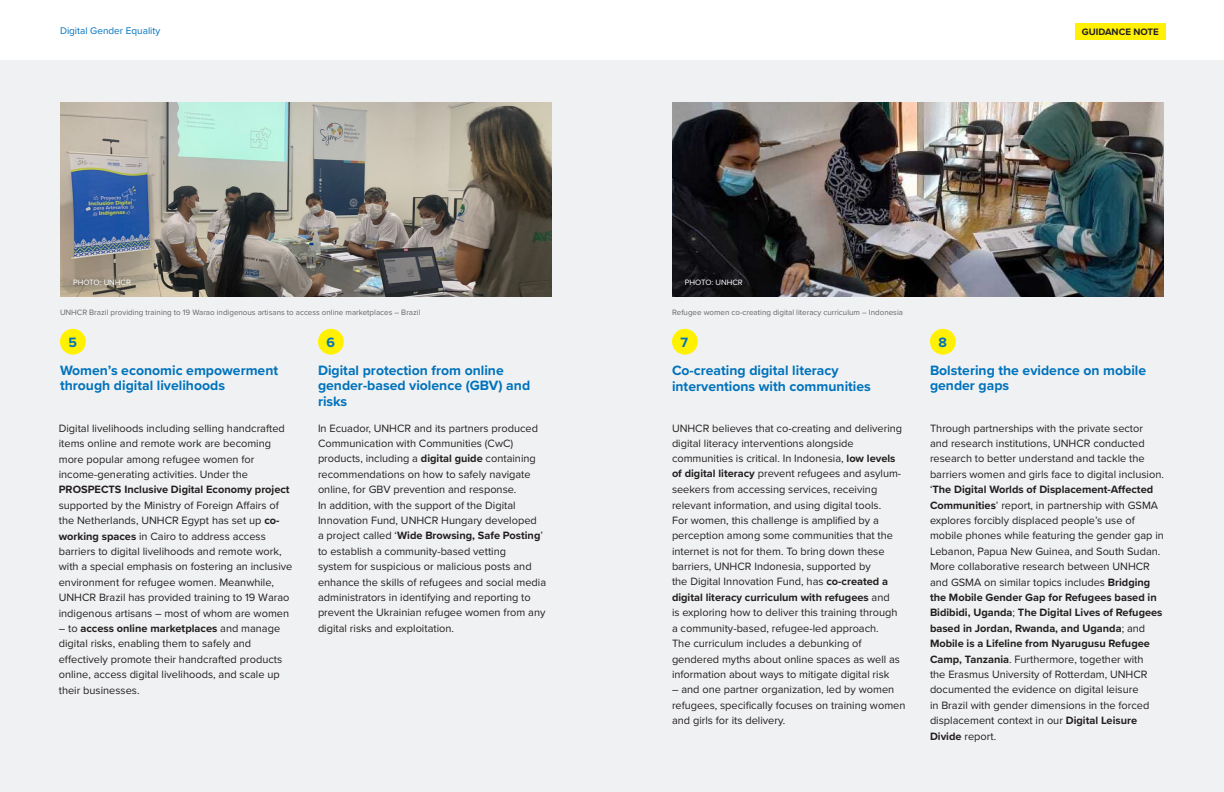
<style>
.page{position:relative;width:1224px;height:792px;background:#fff}
.page>*{position:absolute;margin:0;border:0;box-sizing:border-box;transform-origin:0 0}
.Body_Copy{font:700 14px/15.4px "Proxima Nova";color:#0073bd}
.Captions{font:700 14px/27.8px "Proxima Nova";color:#0073bd}
.Body_Copy-2{font:11px/15.4px "Proxima Nova";color:#231f20}
.Captions-2{font:11px/15.4px "Proxima Nova";color:#231f20}
.Body_Copy-3{font:10px "Proxima Nova";color:#0073bd}
.Body_Copy-4{font:700 9.7px "Proxima Nova";color:#231f20}
.Captions-3{font:8px "Proxima Nova";color:#666}
.Captions-4{font:8px "Proxima Nova";color:#fff}
.s1{font-weight:700}
</style>
<div class="page">
<div style="left:0;top:60px;width:1224px;height:732px;background:#f0f1f2"></div>
<div style="left:60px;top:329px;width:26px;height:26px;background:#fff101;border-radius:50%"></div>
<div style="left:318px;top:329px;width:26px;height:26px;background:#fff101;border-radius:50%"></div>
<div style="left:672px;top:329px;width:26px;height:26px;background:#fff101;border-radius:50%"></div>
<div style="left:930px;top:329px;width:26px;height:26px;background:#fff101;border-radius:50%"></div>
<img style="left:60px;top:102px;width:492px;height:194px">
<img style="left:672px;top:102px;width:492px;height:194px">
<div style="left:1075px;top:23px;width:91px;height:16px;background:#fff101"></div>
<p class="Body_Copy-3" style="left:60px;top:23px;width:102px">Digital Gender Equality</p>
<p class="Body_Copy-4" style="left:1082px;top:24px;width:79px">GUIDANCE NOTE</p>
<p class="Captions-4" style="left:73px;top:277px;width:59px">PHOTO: UNHCR</p>
<p class="Captions-4" style="left:685px;top:277px;width:59px">PHOTO: UNHCR</p>
<p class="Captions-3" style="left:60px;top:306px;width:362px">UNHCR Brazil providing training to 19 Warao indigenous artisans to access online marketplaces – Brazil</p>
<p class="Captions-3" style="left:672px;top:306px;width:233px">Refugee women co-creating digital literacy curriculum – Indonesia</p>
<p class="Captions" style="left:672px;top:328px;width:168px;text-indent:8px">7<br>Co-creating digital literacy</p>
<p class="Captions" style="left:672px;top:372px;width:200px">interventions with communities</p>
<p class="Captions-2" style="left:672px;top:420px;width:232px">UNHCR believes that co-creating and delivering digital literacy interventions alongside communities is critical. In Indonesia, <span class="s1">low levels of digital literacy</span> prevent refugees and asylum&shy;seekers from accessing services, receiving relevant information, and using digital tools.<br>For women, this challenge is amplified by a perception among some communities that the internet is not for them. To bring down these barriers, UNHCR Indonesia, supported by<br>the Digital Innovation Fund, has <span class="s1">co-created a digital literacy curriculum with refugees</span> and<br>is exploring how to deliver this training through a community-based, refugee-led approach.<br>The curriculum includes a debunking of gendered myths about online spaces as well as information about ways to mitigate digital risk</p>
<p class="Captions-2" style="left:672px;top:681px;width:235px">– and one partner organization, led by women refugees, specifically focuses on training women and girls for its delivery.</p>
<p class="Body_Copy" style="left:68px;top:335px;width:10px">5</p>
<p class="Body_Copy" style="left:326px;top:335px;width:10px">6</p>
<p class="Body_Copy" style="left:60px;top:362px;width:220px">Women’s economic empowerment through digital livelihoods</p>
<p class="Body_Copy-2" style="left:59px;top:420px;width:235px">Digital livelihoods including selling handcrafted items online and remote work are becoming more popular among refugee women for income-generating activities. Under the <span class="s1">PROSPECTS Inclusive Digital Economy project </span>supported by the Ministry of Foreign Affairs of the Netherlands, UNHCR Egypt has set up <span class="s1">co&shy;working spaces</span> in Cairo to address access barriers to digital livelihoods and remote work, with a special emphasis on fostering an inclusive environment for refugee women. Meanwhile, UNHCR Brazil has provided training to 19 Warao indigenous artisans – most of whom are women</p>
<p class="Body_Copy-2" style="left:59px;top:620px;width:225px">– to <span class="s1">access online marketplaces</span> and manage digital risks, enabling them to safely and effectively promote their handcrafted products online, access digital livelihoods, and scale up their businesses.</p>
<p class="Body_Copy" style="left:939px;top:335px;width:10px">8</p>
<p class="Body_Copy" style="left:930px;top:362px;width:218px">Bolstering the evidence on mobile gender gaps</p>
<p class="Body_Copy" style="left:318px;top:362px;width:214px">Digital protection from online gender-based violence (GBV) and risks</p>
<p class="Body_Copy-2" style="left:318px;top:420px;width:230px">In Ecuador, UNHCR and its partners produced Communication with Communities (CwC) products, including a <span class="s1">digital guide</span> containing recommendations on how to safely navigate online, for GBV prevention and response.<br>In addition, with the support of the Digital Innovation Fund, UNHCR Hungary developed<br>a project called ‘<span class="s1">Wide Browsing, Safe Posting</span>’ to establish a community-based vetting<br>system for suspicious or malicious posts and enhance the skills of refugees and social media administrators in identifying and reporting to prevent the Ukrainian refugee women from any digital risks and exploitation.</p>
<p class="Body_Copy-2" style="left:930px;top:420px;width:235px">Through partnerships with the private sector and research institutions, UNHCR conducted research to better understand and tackle the barriers women and girls face to digital inclusion. ‘<span class="s1">The Digital Worlds of Displacement-Affected Communities</span>’ report, in partnership with GSMA explores forcibly displaced people’s use of mobile phones while featuring the gender gap in Lebanon, Papua New Guinea, and South Sudan.<br>More collaborative research between UNHCR and GSMA on similar topics includes <span class="s1">Bridging the Mobile Gender Gap for Refugees based in Bidibidi, Uganda</span>; <span class="s1">The Digital Lives of Refugees based in Jordan, Rwanda, and Uganda</span>; and <span class="s1">Mobile is a Lifeline from Nyarugusu Refugee Camp, Tanzania</span>. Furthermore, together with<br>the Erasmus University of Rotterdam, UNHCR documented the evidence on digital leisure<br>in Brazil with gender dimensions in the forced displacement context in our <span class="s1">Digital Leisure Divide</span> report.</p>
</div>
